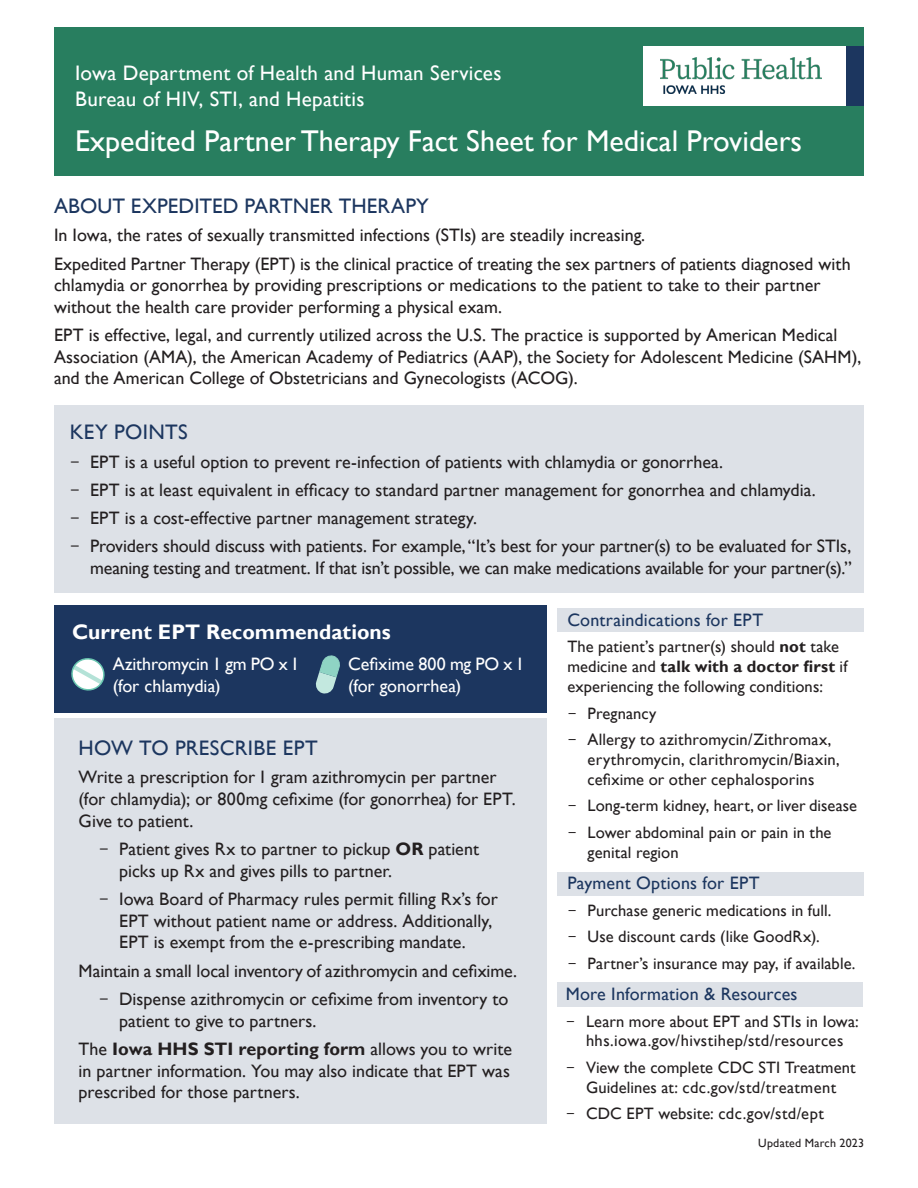
<style>
.page{position:relative;width:918px;height:1188px;background:#fff}
.page>*{position:absolute;margin:0;border:0;box-sizing:border-box;transform-origin:0 0}
.t1{font:30px "Gill Sans";color:#fff}
.t2{font:21px "Gill Sans";letter-spacing:.015em;color:#fff}
.Paragraph_Style_1{font:21px "Gill Sans";letter-spacing:.01em;color:#1c365f}
.t3{font:700 21px "Gill Sans";color:#fff}
.Paragraph_Style_1-2{font:18px/21.6px "Gill Sans";color:#231f20}
.List_mini-header{font:18px/21.6px "Gill Sans";color:#231f20}
.Paragraph_Style_1-3{font:18px "Gill Sans";letter-spacing:.01em;color:#1c365f}
.List_mini-header-2{font:18px/21.6px "Gill Sans";letter-spacing:-.005em;color:#fff}
.List_mini-header-3{font:16.5px/19.8px "Gill Sans";letter-spacing:.005em;color:#231f20}
.Paragraph_Style_1-4{font:12px "Gill Sans";letter-spacing:.02em;color:#231f20}
.s1{font-family:"Source Sans Pro"}
.s2{font-weight:700}
</style>
<div class="page">
<div style="left:557px;top:608px;width:307px;height:24px;background:#dde1e7"></div>
<div style="left:557px;top:872px;width:307px;height:24px;background:#dde1e7"></div>
<div style="left:54px;top:406px;width:810px;height:187px;background:#dde1e7"></div>
<div style="left:54px;top:718px;width:492px;height:406px;background:#dde1e7"></div>
<div style="left:54px;top:605px;width:492px;height:108px;background:#1c365f"></div>
<svg style="left:71px;top:658px;width:34px;height:33px"></svg>
<svg style="left:315px;top:655px;width:25px;height:39px"></svg>
<div style="left:557px;top:982px;width:305px;height:24px;background:#dde1e7"></div>
<div style="left:54px;top:28px;width:810px;height:148px;background:#287e5f"></div>
<div style="left:644px;top:46px;width:220px;height:60px;background:#fff"></div>
<div style="left:847px;top:46px;width:17px;height:60px;background:#1c365f"></div>
<img style="left:661px;top:58px;width:160px;height:35px">
<p class="t2" style="left:75px;top:61px;width:428px">Iowa Department of Health and Human Services</p>
<p class="t2" style="left:75px;top:86px;width:291px">Bureau of HIV, STI, and Hepatitis</p>
<p class="t1" style="left:75px;top:123px;width:729px">Expedited Partner Therapy Fact Sheet for Medical Providers</p>
<p class="Paragraph_Style_1" style="left:54px;top:194px;width:376px">ABOUT EXPEDITED PARTNER THERAPY</p>
<p class="Paragraph_Style_1-2" style="left:54px;top:225px;width:593px">In Iowa, the rates of sexually transmitted infections (STIs) are steadily increasing.</p>
<p class="Paragraph_Style_1-2" style="left:54px;top:253px;width:798px">Expedited Partner Therapy (EPT) is the clinical practice of treating the sex partners of patients diagnosed with chlamydia or gonorrhea by providing prescriptions or medications to the patient to take to their partner without the health care provider performing a physical exam.</p>
<p class="Paragraph_Style_1-2" style="left:54px;top:325px;width:809px">EPT is effective, legal, and currently utilized across the U.S. The practice is supported by American Medical<br>Association (AMA), the American Academy of Pediatrics (AAP), the Society for Adolescent Medicine (SAHM), and the American College of Obstetricians and Gynecologists (ACOG).</p>
<p class="Paragraph_Style_1" style="left:70px;top:420px;width:119px">KEY POINTS</p>
<p class="Paragraph_Style_1-2" style="left:71px;top:451px;width:654px"><span class="s1">−</span> EPT is a useful option to prevent re-infection of patients with chlamydia or gonorrhea.</p>
<p class="Paragraph_Style_1-2" style="left:71px;top:479px;width:747px"><span class="s1">−</span> EPT is at least equivalent in efficacy to standard partner management for gonorrhea and chlamydia.</p>
<p class="Paragraph_Style_1-2" style="left:71px;top:507px;width:408px"><span class="s1">−</span> EPT is a cost-effective partner management strategy.</p>
<p class="Paragraph_Style_1-2" style="left:71px;top:536px;width:783px;text-align:right"><span class="s1">−</span> Providers should discuss with patients. For example, “It’s best for your partner(s) to be evaluated for STIs, meaning testing and treatment. If that isn’t possible, we can make medications available for your partner(s).”</p>
<p class="t3" style="left:72px;top:619px;width:320px">Current EPT Recommendations</p>
<p class="List_mini-header-2" style="left:113px;top:653px;width:188px">Azithromycin 1 gm PO x 1 (for chlamydia)</p>
<p class="List_mini-header-2" style="left:348px;top:653px;width:178px">Cefixime 800 mg PO x 1 (for gonorrhea)</p>
<p class="Paragraph_Style_1" style="left:79px;top:736px;width:241px">HOW TO PRESCRIBE EPT</p>
<p class="List_mini-header" style="left:79px;top:767px;width:439px">Write a prescription for 1 gram azithromycin per partner (for chlamydia); or 800mg cefixime (for gonorrhea) for EPT.<br>Give to patient.</p>
<p class="Paragraph_Style_1-2" style="left:119px;top:838px;width:361px;text-indent:-20px"><span class="s1">−</span> Patient gives Rx to partner to pickup <span class="s2">OR</span> patient picks up Rx and gives pills to partner.</p>
<p class="Paragraph_Style_1-2" style="left:119px;top:888px;width:380px;text-indent:-20px"><span class="s1">−</span> Iowa Board of Pharmacy rules permit filling Rx’s for<br>EPT without patient name or address. Additionally,<br>EPT is exempt from the e-prescribing mandate.</p>
<p class="List_mini-header" style="left:79px;top:960px;width:440px">Maintain a small local inventory of azithromycin and cefixime.</p>
<p class="Paragraph_Style_1-2" style="left:119px;top:988px;width:391px;text-indent:-20px"><span class="s1">−</span> Dispense azithromycin or cefixime from inventory to patient to give to partners.</p>
<p class="List_mini-header" style="left:79px;top:1038px;width:435px;text-align:justify">The <span class="s2">Iowa HHS STI reporting form</span> allows you to write in partner information. You may also indicate that EPT was prescribed for those partners.</p>
<p class="Paragraph_Style_1-3" style="left:567px;top:609px;width:197px">Contraindications for EPT</p>
<p class="List_mini-header-3" style="left:567px;top:637px;width:282px">The patient’s partner(s) should <span class="s2">not</span> take medicine and <span class="s2">talk with a doctor first</span> if experiencing the following conditions:</p>
<p class="List_mini-header-3" style="left:568px;top:703px;width:90px"><span class="s1">−</span> Pregnancy</p>
<p class="List_mini-header-3" style="left:588px;top:730px;width:254px;text-indent:-20px"><span class="s1">−</span> Allergy to azithromycin/Zithromax, erythromycin, clarithromycin/Biaxin, cefixime or other cephalosporins</p>
<p class="List_mini-header-3" style="left:568px;top:796px;width:290px"><span class="s1">−</span> Long-term kidney, heart, or liver disease</p>
<p class="List_mini-header-3" style="left:588px;top:823px;width:245px;text-indent:-20px"><span class="s1">−</span> Lower abdominal pain or pain in the genital region</p>
<p class="Paragraph_Style_1-3" style="left:567px;top:873px;width:194px">Payment Options for EPT</p>
<p class="List_mini-header-3" style="left:568px;top:901px;width:265px"><span class="s1">−</span> Purchase generic medications in full.</p>
<p class="List_mini-header-3" style="left:568px;top:927px;width:253px"><span class="s1">−</span> Use discount cards (like GoodRx).</p>
<p class="List_mini-header-3" style="left:568px;top:954px;width:289px"><span class="s1">−</span> Partner’s insurance may pay, if available.</p>
<p class="Paragraph_Style_1-3" style="left:566px;top:984px;width:233px">More Information &amp; Resources</p>
<p class="List_mini-header-3" style="left:567px;top:1012px;width:294px;text-align:center"><span class="s1">−</span> Learn more about EPT and STIs in Iowa: hhs.iowa.gov/hivstihep/std/resources</p>
<p class="List_mini-header-3" style="left:567px;top:1058px;width:291px;text-align:center"><span class="s1">−</span> View the complete CDC STI Treatment<br>Guidelines at: cdc.gov/std/treatment</p>
<p class="List_mini-header-3" style="left:567px;top:1104px;width:259px"><span class="s1">−</span> CDC EPT website: cdc.gov/std/ept</p>
<p class="Paragraph_Style_1-4" style="left:758px;top:1136px;width:107px">Updated March 2023</p>
</div>
